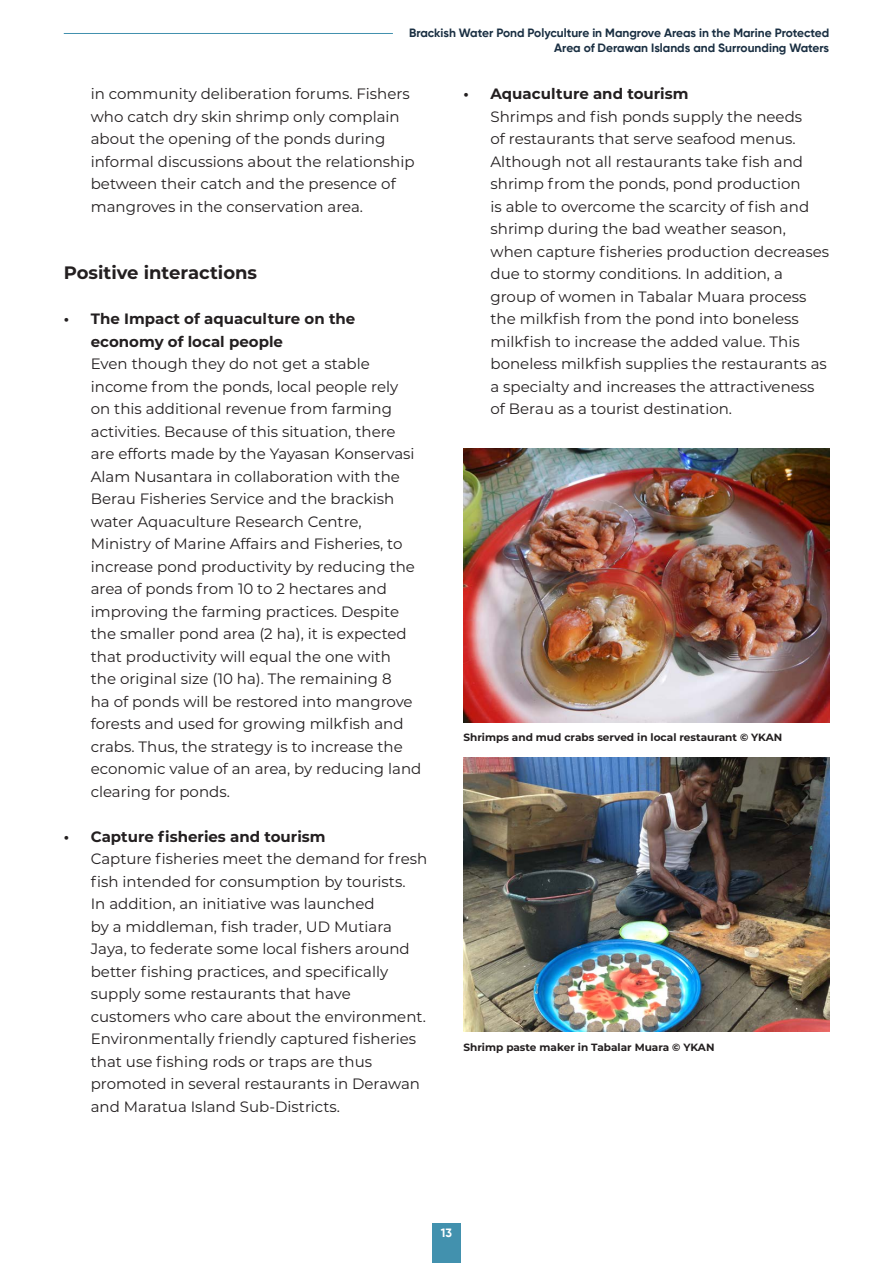
<style>
.page{position:relative;width:893px;height:1263px;background:#fff}
.page>*{position:absolute;margin:0;border:0;box-sizing:border-box;transform-origin:0 0}
.Heading_2{font:700 18px "Montserrat";color:#231f20}
.RAW{font:15px/22.5px "Montserrat";color:#231f20}
.t1{font:700 15px/22.5px "Montserrat";color:#231f20}
.t2{font:700 12px/14.4px "Gilroy";color:#1a2f42;text-align:right}
.t3{font:700 12px "Gilroy";color:#fff}
.t4{font:700 10.5px "Montserrat";color:#231f20}
</style>
<div class="page">
<div style="left:432px;top:1224px;width:29px;height:39px;background:#4291ae"></div>
<hr style="left:64px;top:33px;width:329px;height:1px;background:#4291ae">
<img style="left:463px;top:448px;width:366px;height:275px">
<img style="left:463px;top:758px;width:366px;height:274px">
<p class="t2" style="left:409px;top:26px;width:422px">Brackish Water Pond Polyculture in Mangrove Areas in the Marine Protected<br>Area of Derawan Islands and Surrounding Waters</p>
<p class="RAW" style="left:91px;top:82px;width:325px">in community deliberation forums. Fishers who catch dry skin shrimp only complain about the opening of the ponds during informal discussions about the relationship between their catch and the presence of mangroves in the conservation area.</p>
<p class="Heading_2" style="left:64px;top:260px;width:195px">Positive interactions</p>
<p class="t1" style="left:91px;top:307px;width:266px;text-indent:-27px">• The Impact of aquaculture on the economy of local people</p>
<p class="RAW" style="left:91px;top:352px;width:332px">Even though they do not get a stable income from the ponds, local people rely on this additional revenue from farming activities. Because of this situation, there are efforts made by the Yayasan Konservasi Alam Nusantara in collaboration with the Berau Fisheries Service and the brackish water Aquaculture Research Centre, Ministry of Marine Affairs and Fisheries, to increase pond productivity by reducing the area of ponds from 10 to 2 hectares and improving the farming practices. Despite the smaller pond area (2 ha), it is expected that productivity will equal the one with<br>the original size (10 ha). The remaining 8<br>ha of ponds will be restored into mangrove forests and used for growing milkfish and crabs. Thus, the strategy is to increase the economic value of an area, by reducing land clearing for ponds.</p>
<p class="t1" style="left:64px;top:824px;width:263px">• Capture fisheries and tourism</p>
<p class="RAW" style="left:91px;top:847px;width:338px">Capture fisheries meet the demand for fresh fish intended for consumption by tourists.<br>In addition, an initiative was launched<br>by a middleman, fish trader, UD Mutiara Jaya, to federate some local fishers around better fishing practices, and specifically supply some restaurants that have customers who care about the environment.<br>Environmentally friendly captured fisheries that use fishing rods or traps are thus promoted in several restaurants in Derawan and Maratua Island Sub-Districts.</p>
<p class="t1" style="left:463px;top:82px;width:226px">• Aquaculture and tourism</p>
<p class="RAW" style="left:490px;top:104px;width:340px">Shrimps and fish ponds supply the needs<br>of restaurants that serve seafood menus.<br>Although not all restaurants take fish and shrimp from the ponds, pond production<br>is able to overcome the scarcity of fish and shrimp during the bad weather season, when capture fisheries production decreases due to stormy conditions. In addition, a group of women in Tabalar Muara process the milkfish from the pond into boneless milkfish to increase the added value. This boneless milkfish supplies the restaurants as a specialty and increases the attractiveness of Berau as a tourist destination.</p>
<p class="t4" style="left:463px;top:730px;width:320px">Shrimps and mud crabs served in local restaurant © YKAN</p>
<p class="t4" style="left:463px;top:1039px;width:252px">Shrimp paste maker in Tabalar Muara © YKAN</p>
<p class="t3" style="left:441px;top:1226px;width:13px">13</p>
</div>
